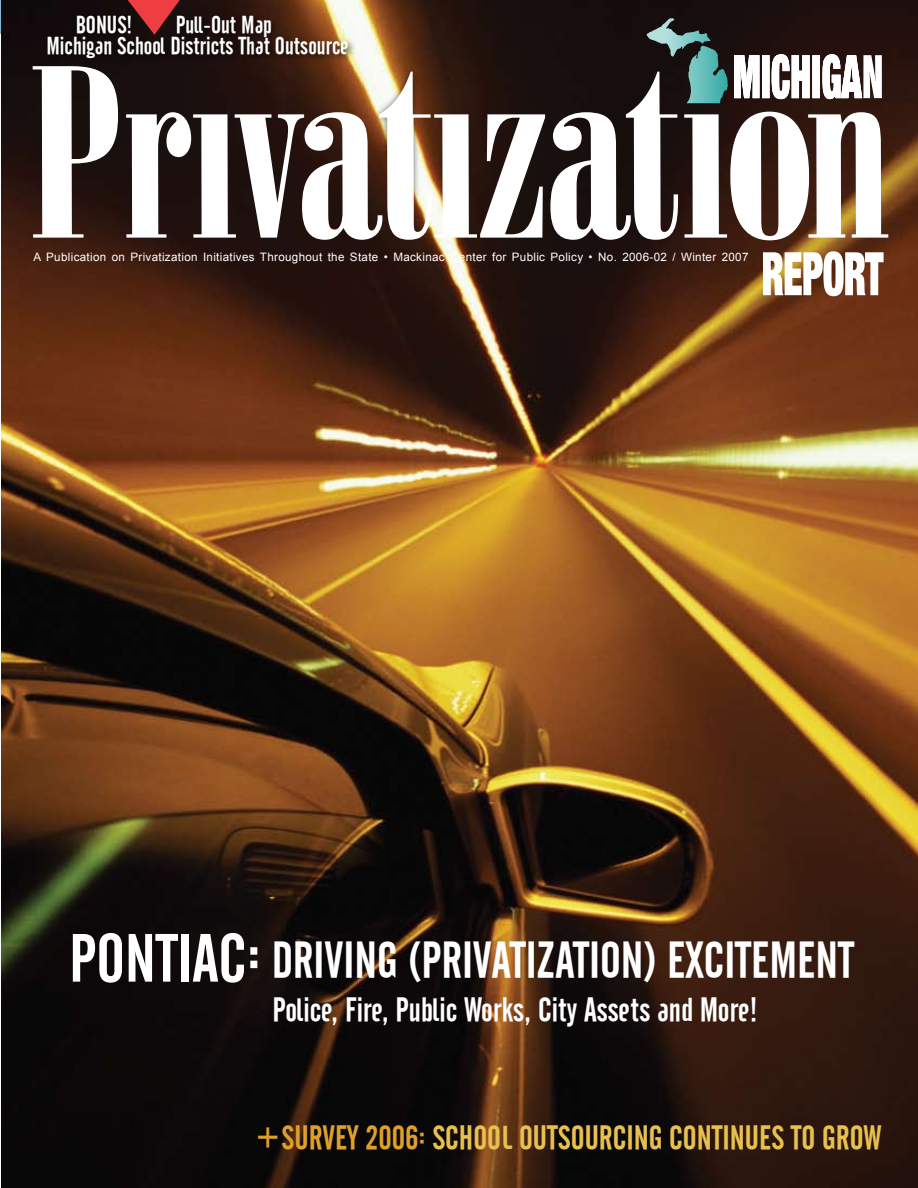
<style>
.page{position:relative;width:918px;height:1188px;background:#fff}
.page>*{position:absolute;margin:0;border:0;box-sizing:border-box;transform-origin:0 0}
.t1{font:49.5px "Cafeta";color:#fff}
.t2{font:33px "Cafeta";color:#e8c04e}
.t3{font:33px "Cafeta";color:#fff}
.t4{font:24px/21px "Cafeta";color:#fff}
.t5{font:11.55px "Arial";letter-spacing:.03em;color:#fff}
.s1{font-size:67.5px}
.s2{color:#e09f2a}
</style>
<div class="page">
<img style="left:1px;top:0;width:917px;height:1188px">
<svg style="left:763px;top:251px;width:121px;height:45px"></svg>
<svg style="left:0;top:0;width:888px;height:240px"></svg>
<div style="left:42px;top:10px;width:316px;height:58px;background:#000;opacity:.75"></div>
<svg style="left:862px;top:1157px;width:4px;height:7px"></svg>
<h3 class="t4" style="left:46px;top:15px;width:304px;text-indent:129px">Pull-Out Map<br>Michigan School Districts That Outsource</h3>
<h3 class="t4" style="left:76px;top:15px;width:58px">BONUS!</h3>
<p class="t5" style="left:34px;top:250px;width:716px">A Publication on Privatization Initiatives Throughout the State • Mackinac Center for Public Policy • No. 2006-02 / Winter 2007</p>
<h1 class="t1" style="left:69px;top:932px;width:505px"><span class="s1">PONTIAC</span><sup>:</sup> Drivin g (Privatization</h1>
<h1 class="t1" style="left:644px;top:932px;width:173px">) Excitement</h1>
<h2 class="t3" style="left:273px;top:991px;width:486px">Police, Fire, Public Works, City Assets and More!</h2>
<h2 class="t2" style="left:254px;top:1119px;width:442px"><span class="s2">+Survey 2006</span><sup>:</sup> School Outsourcing Contin</h2>
<h2 class="t2" style="left:745px;top:1119px;width:121px">ues to Grow</h2>
</div>
